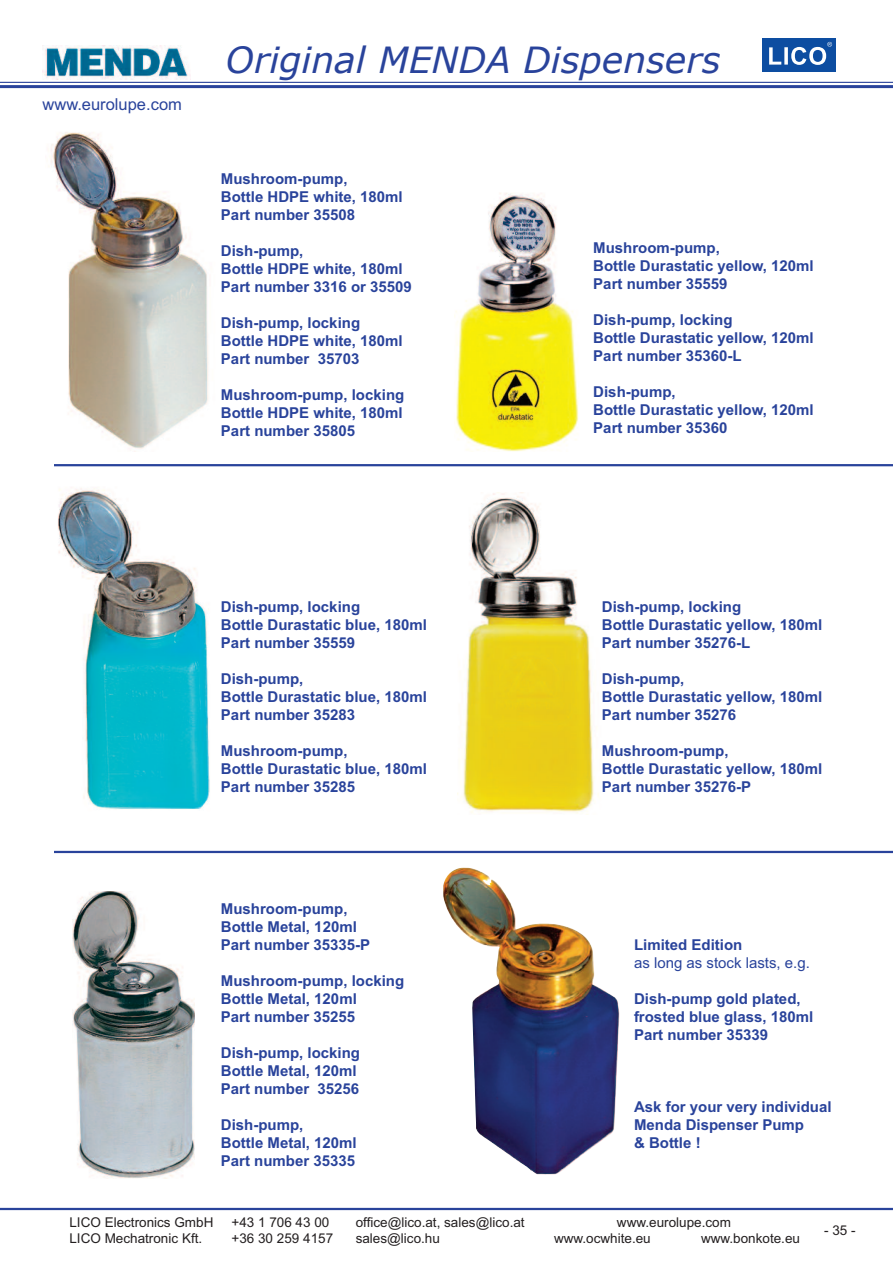
<style>
.page{position:relative;width:893px;height:1263px;background:#fff}
.page>*{position:absolute;margin:0;border:0;box-sizing:border-box;transform-origin:0 0}
.t1{font:italic 36px "Verdana";color:#29439b}
.t2{font:16.5px "Arial";color:#29439b}
.t3{font:700 15px/18px "Arial";color:#29439b}
.t4{font:15px "Arial";color:#29439b}
.t5{font:13.5px "Arial";color:#231f20}
</style>
<div class="page">
<img style="left:43px;top:45px;width:147px;height:35px">
<hr style="left:0;top:82px;width:893px;height:1px;background:#29439b">
<hr style="left:0;top:85px;width:893px;height:3px;background:#29439b">
<hr style="left:0;top:1208px;width:893px;height:2px;background:#29439b">
<div style="left:762px;top:38px;width:74px;height:34px;background:#0d4da1"></div>
<svg style="left:769px;top:42px;width:63px;height:23px"></svg>
<img style="left:48px;top:132px;width:160px;height:317px">
<hr style="left:54px;top:464px;width:839px;height:2px;background:#29439b">
<img style="left:454px;top:193px;width:125px;height:258px">
<img style="left:58px;top:488px;width:152px;height:321px">
<img style="left:457px;top:492px;width:142px;height:322px">
<img style="left:72px;top:891px;width:123px;height:287px">
<hr style="left:54px;top:851px;width:839px;height:2px;background:#29439b">
<img style="left:443px;top:868px;width:176px;height:306px">
<p class="t2" style="left:43px;top:94px;width:141px">www.eurolupe.com</p>
<h1 class="t1" style="left:226px;top:37px;width:496px">Original MENDA Dispensers</h1>
<p class="t3" style="left:221px;top:170px;width:183px">Mushroom-pump,<br>Bottle HDPE white, 180ml<br>Part number 35508</p>
<p class="t3" style="left:221px;top:242px;width:192px">Dish-pump,<br>Bottle HDPE white, 180ml<br>Part number 3316 or 35509</p>
<p class="t3" style="left:221px;top:314px;width:183px">Dish-pump, locking<br>Bottle HDPE white, 180ml<br>Part number 35703</p>
<p class="t3" style="left:221px;top:386px;width:185px;text-align:justify">Mushroom-pump, locking Bottle HDPE white, 180ml Part number 35805</p>
<p class="t3" style="left:593px;top:239px;width:222px">Mushroom-pump,<br>Bottle Durastatic yellow, 120ml<br>Part number 35559</p>
<p class="t3" style="left:593px;top:311px;width:222px">Dish-pump, locking<br>Bottle Durastatic yellow, 120ml<br>Part number 35360-L</p>
<p class="t3" style="left:593px;top:383px;width:222px">Dish-pump,<br>Bottle Durastatic yellow, 120ml<br>Part number 35360</p>
<p class="t3" style="left:221px;top:598px;width:207px">Dish-pump, locking<br>Bottle Durastatic blue, 180ml<br>Part number 35559</p>
<p class="t3" style="left:221px;top:670px;width:207px">Dish-pump,<br>Bottle Durastatic blue, 180ml<br>Part number 35283</p>
<p class="t3" style="left:221px;top:742px;width:207px">Mushroom-pump,<br>Bottle Durastatic blue, 180ml<br>Part number 35285</p>
<p class="t3" style="left:221px;top:900px;width:151px">Mushroom-pump,<br>Bottle Metal, 120ml<br>Part number 35335-P</p>
<p class="t3" style="left:221px;top:972px;width:185px">Mushroom-pump, locking<br>Bottle Metal, 120ml<br>Part number 35255</p>
<p class="t3" style="left:221px;top:1044px;width:141px">Dish-pump, locking<br>Bottle Metal, 120ml<br>Part number 35256</p>
<p class="t3" style="left:221px;top:1116px;width:137px">Dish-pump,<br>Bottle Metal, 120ml<br>Part number 35335</p>
<p class="t3" style="left:602px;top:598px;width:222px">Dish-pump, locking<br>Bottle Durastatic yellow, 180ml<br>Part number 35276-L</p>
<p class="t3" style="left:602px;top:670px;width:222px">Dish-pump,<br>Bottle Durastatic yellow, 180ml<br>Part number 35276</p>
<p class="t3" style="left:602px;top:742px;width:222px">Mushroom-pump,<br>Bottle Durastatic yellow, 180ml<br>Part number 35276-P</p>
<p class="t3" style="left:634px;top:936px;width:110px">Limited Edition</p>
<p class="t4" style="left:634px;top:954px;width:177px">as long as stock lasts, e.g.</p>
<p class="t3" style="left:634px;top:990px;width:181px">Dish-pump gold plated, frosted blue glass, 180ml<br>Part number 35339</p>
<p class="t3" style="left:634px;top:1098px;width:199px">Ask for your very individual<br>Menda Dispenser Pump<br>&amp; Bottle !</p>
<p class="t5" style="left:69px;top:1214px;width:146px">LICO Electronics GmbH</p>
<p class="t5" style="left:231px;top:1214px;width:99px">+43 1 706 43 00</p>
<p class="t5" style="left:356px;top:1214px;width:170px">office@lico.at, sales@lico.at</p>
<p class="t5" style="left:617px;top:1214px;width:116px">www.eurolupe.com</p>
<p class="t5" style="left:69px;top:1230px;width:134px">LICO Mechatronic Kft.</p>
<p class="t5" style="left:231px;top:1230px;width:103px">+36 30 259 4157</p>
<p class="t5" style="left:356px;top:1230px;width:86px">sales@lico.hu</p>
<p class="t5" style="left:554px;top:1230px;width:98px">www.ocwhite.eu</p>
<p class="t5" style="left:701px;top:1230px;width:101px">www.bonkote.eu</p>
<p class="t5" style="left:824px;top:1222px;width:33px">-35-</p>
</div>
